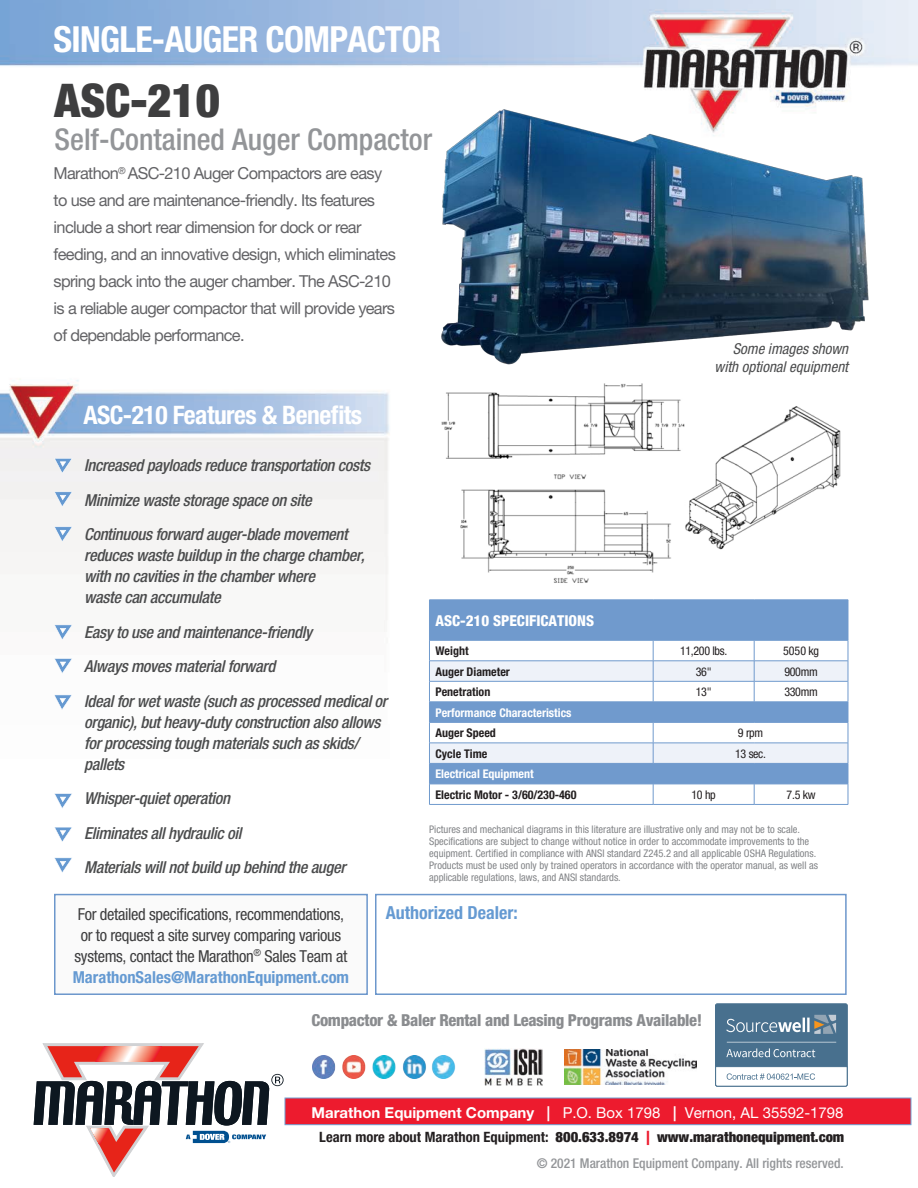
<style>
.page{position:relative;width:918px;height:1188px;background:#fff}
.page>*{position:absolute;margin:0;border:0;box-sizing:border-box;transform-origin:0 0}
.t1{font:46.5px "Helvetica Neue LT 97 Blk Cn";color:#3e3e3f}
.t2{font:36px "Helvetica Neue LT 77 Bd Cn";letter-spacing:-.02em;color:#fff}
.t3{font:30px "Helvetica Neue LT 67 Md Cn";color:#939598}
.t4{font:25.5px "Helvetica Neue LT 77 Bd Cn";letter-spacing:-.02em;color:#fff}
.t5{font:18px "Helvetica Neue LT 77 Bd Cn";color:#659ad2}
.t6{font:16.5px/21px "Helvetica Neue LT 67 Md Cn Obl";letter-spacing:-.02em;color:#4b4c4d}
.t7{font:16.5px/27px "Helvetica Neue LT 55 Rm";letter-spacing:-.04em;color:#636366}
.t8{font:16.5px/21px "Helvetica Neue LT 57 Cn";letter-spacing:-.02em;color:#3e3e3f;text-align:center}
.t9{font:16.5px "Helvetica Neue LT 87 Hv Cn";letter-spacing:-.02em;color:#8a8c8f}
.t10{font:15px "Helvetica Neue LT 55 Rm";color:#fff}
.t11{font:15px/18px "Helvetica Neue LT 57 Cn Obl";color:#4b4c4d;text-align:right}
.t12{font:15px "Helvetica Neue LT 87 Hv Cn";color:#fff}
.t13{font:14.25px "Helvetica Neue LT 97 Blk Cn";color:#231f20}
.t14{font:13.5px "Helvetica Neue LT 67 Md Cn";color:#939598}
.t15{font:12px "Helvetica Neue LT 77 Bd Cn";color:#231f20}
.t16{font:12px "Helvetica Neue LT 57 Cn";letter-spacing:-.025em;color:#231f20}
.t17{font:12px "Helvetica Neue LT 77 Bd Cn";color:#fff}
.t18{font:10.5px/12px "Helvetica Neue LT 57 Cn";color:#828487}
.s1{font-family:"Helvetica Neue LT 77 Bd Cn";color:#659ad2}
.s2{font-family:"Helvetica Neue LT 75 Bd"}
.s3{font-family:"Helvetica Neue LT 77 Bd Cn"}
.s4{font-family:"Helvetica Neue LT 85 Hv";color:#ed1b2e}
</style>
<div class="page">
<img style="left:0;top:0;width:918px;height:1177px">
<svg style="left:54px;top:458px;width:19px;height:16px"></svg>
<svg style="left:54px;top:527px;width:19px;height:15px"></svg>
<svg style="left:54px;top:492px;width:19px;height:15px"></svg>
<svg style="left:54px;top:625px;width:19px;height:15px"></svg>
<svg style="left:54px;top:695px;width:18px;height:15px"></svg>
<svg style="left:54px;top:658px;width:19px;height:16px"></svg>
<img style="left:437px;top:109px;width:437px;height:259px">
<svg style="left:54px;top:793px;width:19px;height:16px"></svg>
<img style="left:438px;top:381px;width:409px;height:206px">
<div style="left:429px;top:600px;width:419px;height:40px;background:#709acd"></div>
<hr style="left:429px;top:804px;width:224px;height:1px;background:#709acd">
<hr style="left:653px;top:804px;width:101px;height:1px;background:#709acd">
<hr style="left:754px;top:804px;width:94px;height:1px;background:#709acd">
<svg style="left:429px;top:640px;width:420px;height:164px"></svg>
<hr style="left:848px;top:600px;width:1px;height:40px;background:#709acd">
<hr style="left:429px;top:640px;width:224px;height:1px;background:#709acd">
<hr style="left:653px;top:640px;width:101px;height:1px;background:#709acd">
<hr style="left:754px;top:640px;width:94px;height:1px;background:#709acd">
<img style="left:312px;top:1055px;width:144px;height:23px">
<svg style="left:34px;top:1044px;width:250px;height:132px"></svg>
<div style="left:285px;top:1098px;width:626px;height:27px;background:#ed1b2e;border:1px solid #709acd"></div>
<div style="left:715px;top:1004px;width:132px;height:82px;background:#48708e;border-radius:2px"></div>
<div style="left:715px;top:1004px;width:133px;height:82px;border:1px solid #48708e;border-radius:2px"></div>
<svg style="left:726px;top:1042px;width:110px;height:15px"></svg>
<svg style="left:726px;top:1015px;width:110px;height:19px"></svg>
<svg style="left:715px;top:1066px;width:132px;height:20px;background:#e4eaee"></svg>
<img style="left:565px;top:1049px;width:132px;height:35px">
<img style="left:485px;top:1049px;width:58px;height:37px">
<svg style="left:374px;top:893px;width:473px;height:103px"></svg>
<svg style="left:54px;top:827px;width:19px;height:15px"></svg>
<svg style="left:53px;top:893px;width:316px;height:103px"></svg>
<svg style="left:54px;top:858px;width:19px;height:15px"></svg>
<p class="t2" style="left:54px;top:18px;width:389px">SINGLE-AUGER COMPACTOR</p>
<p class="t1" style="left:55px;top:73px;width:167px">ASC-210</p>
<p class="t3" style="left:55px;top:122px;width:379px">Self-Contained Auger Compactor</p>
<p class="t7" style="left:54px;top:160px;width:344px">Marathon<sup>®</sup> ASC-210 Auger Compactors are easy to use and are maintenance-friendly. Its features include a short rear dimension for dock or rear feeding, and an innovative design, which eliminates spring back into the auger chamber. The ASC-210 is a reliable auger compactor that will provide years of dependable performance.</p>
<p class="t4" style="left:83px;top:399px;width:280px">ASC-210 Features &amp; Benefits</p>
<p class="t11" style="left:715px;top:339px;width:135px">Some images shown with optional equipment</p>
<p class="t6" style="left:84px;top:455px;width:288px">Increased payloads reduce transportation costs</p>
<p class="t6" style="left:84px;top:489px;width:229px">Minimize waste storage space on site</p>
<p class="t6" style="left:84px;top:524px;width:282px">Continuous forward auger-blade movement reduces waste buildup in the charge chamber, with no cavities in the chamber where<br>waste can accumulate</p>
<p class="t6" style="left:84px;top:621px;width:229px">Easy to use and maintenance-friendly</p>
<p class="t6" style="left:84px;top:656px;width:193px">Always moves material forward</p>
<p class="t6" style="left:84px;top:690px;width:304px">Ideal for wet waste (such as processed medical or organic), but heavy-duty construction also allows for processing tough materials such as skids/ pallets</p>
<p class="t6" style="left:84px;top:788px;width:147px">Whisper-quiet operation</p>
<p class="t6" style="left:84px;top:822px;width:159px">Eliminates all hydraulic oil</p>
<p class="t6" style="left:84px;top:857px;width:263px">Materials will not build up behind the auger</p>
<p class="t12" style="left:435px;top:612px;width:160px">ASC-210 SPECIFICATIONS</p>
<p class="t15" style="left:435px;top:644px;width:35px">Weight</p>
<p class="t16" style="left:680px;top:644px;width:49px">11,200 lbs.</p>
<p class="t16" style="left:783px;top:644px;width:37px">5050 kg</p>
<p class="t15" style="left:435px;top:664px;width:76px">Auger Diameter</p>
<p class="t16" style="left:696px;top:665px;width:17px">36"</p>
<p class="t16" style="left:784px;top:665px;width:35px">900mm</p>
<p class="t15" style="left:435px;top:685px;width:56px">Penetration</p>
<p class="t16" style="left:696px;top:685px;width:17px">13"</p>
<p class="t16" style="left:784px;top:685px;width:35px">330mm</p>
<p class="t17" style="left:435px;top:705px;width:138px">Performance Characteristics</p>
<p class="t15" style="left:435px;top:726px;width:62px">Auger Speed</p>
<p class="t16" style="left:738px;top:726px;width:27px">9 rpm</p>
<p class="t15" style="left:435px;top:746px;width:53px">Cycle Time</p>
<p class="t16" style="left:735px;top:747px;width:32px">13 sec.</p>
<p class="t17" style="left:435px;top:767px;width:100px">Electrical Equipment</p>
<p class="t15" style="left:435px;top:788px;width:143px">Electric Motor - 3/60/230-460</p>
<p class="t16" style="left:692px;top:788px;width:26px">10 hp</p>
<p class="t16" style="left:787px;top:788px;width:30px">7.5 kw</p>
<p class="t18" style="left:429px;top:823px;width:390px">Pictures and mechanical diagrams in this literature are illustrative only and may not be to scale.<br>Specifications are subject to change without notice in order to accommodate improvements to the equipment. Certified in compliance with ANSI standard Z245.2 and all applicable OSHA Regulations.<br>Products must be used only by trained operators in accordance with the operator manual, as well as applicable regulations, laws, and ANSI standards.</p>
<p class="t8" style="left:73px;top:903px;width:278px">For detailed specifications, recommendations, or to request a site survey comparing various systems, contact the Marathon<sup>®</sup> Sales Team at <span class="s1">MarathonSales@MarathonEquipment.com</span></p>
<p class="t5" style="left:386px;top:902px;width:133px">Authorized Dealer:</p>
<p class="t9" style="left:311px;top:1010px;width:392px">Compactor &amp; Baler Rental and Leasing Programs Available!</p>
<p class="t10" style="left:312px;top:1103px;width:534px"><span class="s2">Marathon Equipment Company |</span> P.O. Box 1798 <span class="s2">|</span> Vernon, AL 35592-1798</p>
<p class="t14" style="left:537px;top:1155px;width:309px">© 2021 Marathon Equipment Company. All rights reserved.</p>
<p class="t13" style="left:319px;top:1128px;width:526px"><span class="s3">Learn more about Marathon Equipment:</span> 800.633.8974 <span class="s4">|</span> www.marathonequipment.com</p>
</div>
